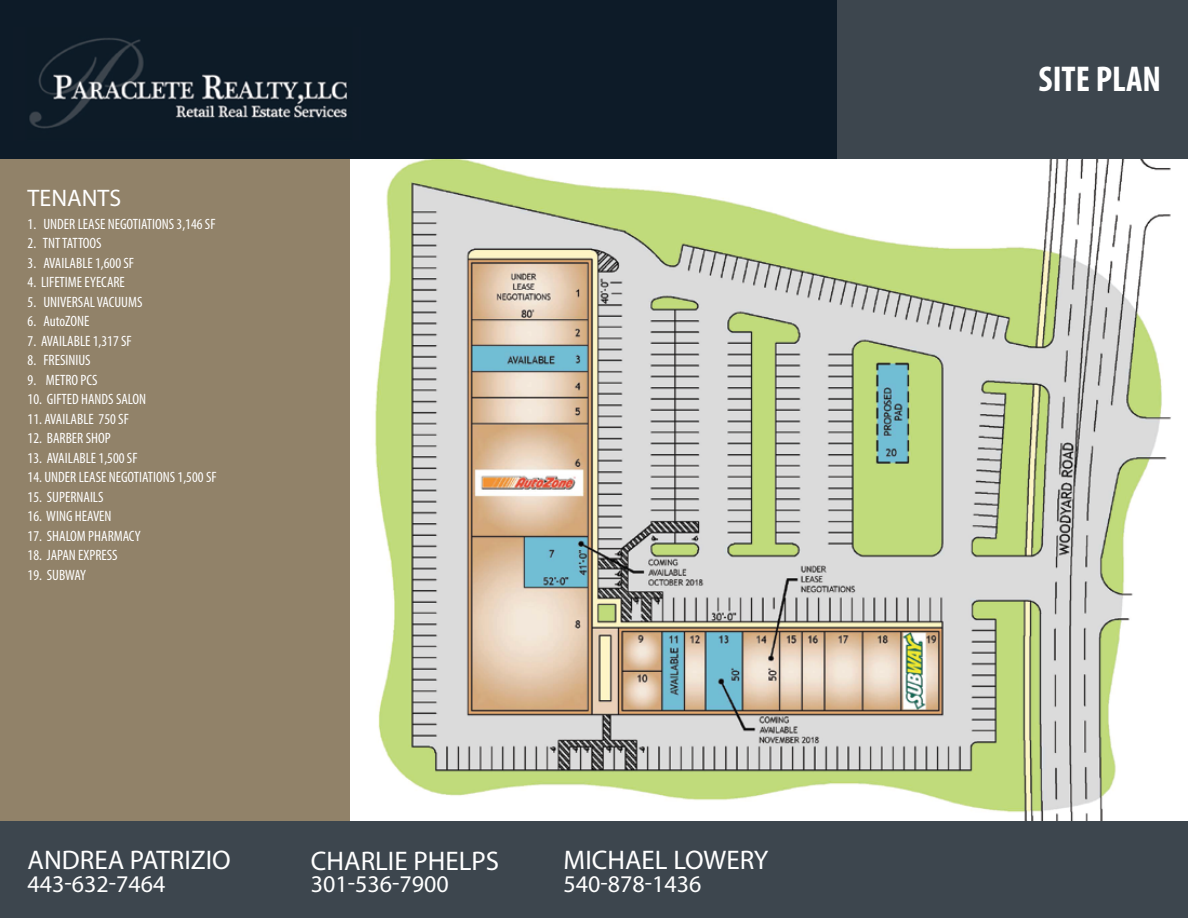
<style>
.page{position:relative;width:1188px;height:918px;background:#fff}
.page>*{position:absolute;margin:0;border:0;box-sizing:border-box;transform-origin:0 0}
.t1{font:700 condensed 36px "Myriad Pro";color:#fff}
.t2{font:600 condensed 27px "Myriad Pro";color:#fff}
.t3{font:600 condensed 24px "Myriad Pro";color:#fff}
.t4{font:condensed 15px "Myriad Pro";color:#fff}
</style>
<div class="page">
<div style="left:0;top:159px;width:350px;height:663px;background:#918269"></div>
<img style="left:368px;top:159px;width:807px;height:663px">
<div style="left:0;top:0;width:838px;height:159px;background:#0d1b28"></div>
<div style="left:838px;top:0;width:350px;height:159px;background:#3d464e"></div>
<img style="left:29px;top:38px;width:318px;height:91px">
<div style="left:0;top:822px;width:1188px;height:96px;background:#3d464e"></div>
<h3 class="t3" style="left:28px;top:183px;width:95px">TENANTS</h3>
<p class="t4" style="left:28px;top:215px;width:189px">1. UNDER LEASE NEGOTIATIONS 3,146 SF</p>
<p class="t4" style="left:28px;top:234px;width:76px">2. TNT TATTOOS</p>
<p class="t4" style="left:28px;top:254px;width:108px">3. AVAILABLE 1,600 SF</p>
<p class="t4" style="left:28px;top:273px;width:99px">4. LIFETIME EYECARE</p>
<p class="t4" style="left:28px;top:293px;width:116px">5. UNIVERSAL VACUUMS</p>
<p class="t4" style="left:28px;top:312px;width:63px">6. AutoZONE</p>
<p class="t4" style="left:28px;top:332px;width:106px">7. AVAILABLE 1,317 SF</p>
<p class="t4" style="left:28px;top:351px;width:64px">8. FRESINIUS</p>
<p class="t4" style="left:28px;top:371px;width:71px">9. METRO PCS</p>
<p class="t4" style="left:28px;top:390px;width:120px">10. GIFTED HANDS SALON</p>
<p class="t4" style="left:28px;top:410px;width:103px">11. AVAILABLE 750 SF</p>
<p class="t4" style="left:28px;top:429px;width:85px">12. BARBER SHOP</p>
<p class="t4" style="left:28px;top:449px;width:111px">13. AVAILABLE 1,500 SF</p>
<p class="t4" style="left:28px;top:468px;width:190px">14. UNDER LEASE NEGOTIATIONS 1,500 SF</p>
<p class="t4" style="left:28px;top:488px;width:77px">15. SUPERNAILS</p>
<p class="t4" style="left:28px;top:507px;width:85px">16. WING HEAVEN</p>
<p class="t4" style="left:28px;top:527px;width:115px">17. SHALOM PHARMACY</p>
<p class="t4" style="left:28px;top:546px;width:92px">18. JAPAN EXPRESS</p>
<p class="t4" style="left:28px;top:566px;width:60px">19. SUBWAY</p>
<h2 class="t2" style="left:28px;top:843px;width:205px">ANDREA PATRIZIO</h2>
<h3 class="t3" style="left:28px;top:869px;width:139px">443-632-7464</h3>
<h2 class="t2" style="left:311px;top:844px;width:190px">CHARLIE PHELPS</h2>
<h3 class="t3" style="left:311px;top:870px;width:139px">301-536-7900</h3>
<h2 class="t2" style="left:564px;top:843px;width:206px">MICHAEL LOWERY</h2>
<h3 class="t3" style="left:564px;top:869px;width:139px">540-878-1436</h3>
<h1 class="t1" style="left:1039px;top:57px;width:124px">SITE PLAN</h1>
</div>
